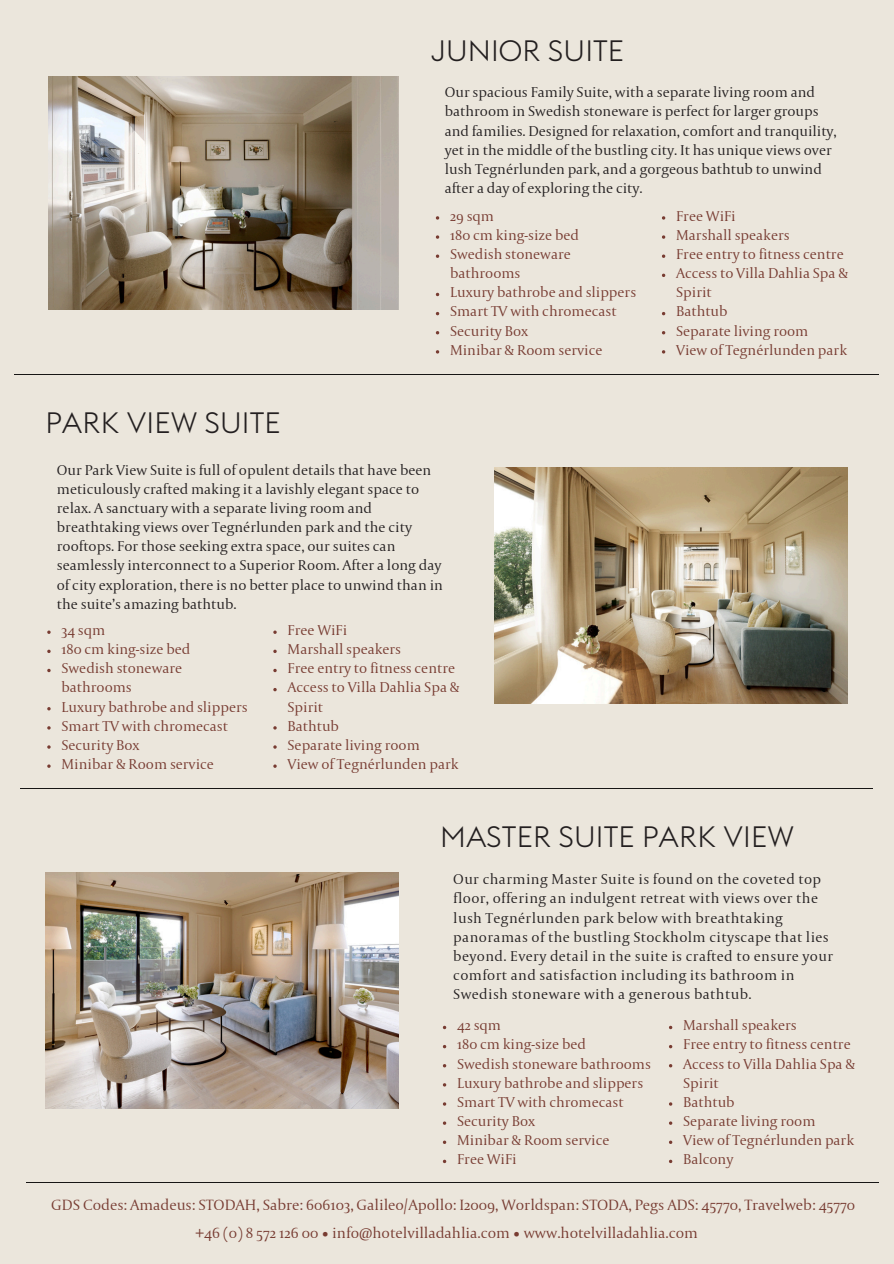
<style>
.page{position:relative;width:894px;height:1264px;background:#fff}
.page>*{position:absolute;margin:0;border:0;box-sizing:border-box;transform-origin:0 0}
.t1{font:300 29.1px "Euclid Flex";letter-spacing:.005em;color:#231f20}
.t2{font:300 15.6px "Capitolium 2";color:#783c32}
.t3{font:300 15px/19.2px "Capitolium 2";color:#783c32}
.t4{font:300 15px/19.2px "Capitolium 2";color:#231f20}
.t5{font:300 15px/19.2px "Capitolium 2";letter-spacing:.025em;color:#231f20}
</style>
<div class="page">
<div style="left:0;top:0;width:893px;height:1263px;background:#ebe6dc"></div>
<hr style="left:15px;top:374px;width:863px;height:1px;background:#171615">
<hr style="left:20px;top:788px;width:852px;height:1px;background:#171615">
<img style="left:494px;top:468px;width:353px;height:235px">
<img style="left:46px;top:872px;width:352px;height:236px">
<hr style="left:27px;top:1181px;width:851px;height:1px;background:#171615">
<img style="left:49px;top:76px;width:349px;height:234px">
<svg style="left:662px;top:216px;width:3px;height:4px"></svg>
<svg style="left:662px;top:235px;width:3px;height:4px"></svg>
<svg style="left:662px;top:254px;width:3px;height:4px"></svg>
<svg style="left:435px;top:216px;width:4px;height:4px"></svg>
<svg style="left:435px;top:235px;width:4px;height:4px"></svg>
<svg style="left:435px;top:254px;width:4px;height:4px"></svg>
<svg style="left:47px;top:630px;width:4px;height:4px"></svg>
<svg style="left:47px;top:649px;width:4px;height:4px"></svg>
<svg style="left:47px;top:668px;width:4px;height:4px"></svg>
<svg style="left:47px;top:707px;width:4px;height:3px"></svg>
<svg style="left:47px;top:726px;width:4px;height:3px"></svg>
<p class="t1" style="left:431px;top:31px;width:194px">JUNIOR SUITE</p>
<p class="t4" style="left:444px;top:84px;width:393px">Our spacious Family Suite, with a separate living room and bathroom in Swedish stoneware is perfect for larger groups and families. Designed for relaxation, comfort and tranquility, yet in the middle of the bustling city. It has unique views over lush Tegnérlunden park, and a gorgeous bathtub to unwind after a day of exploring the city.</p>
<p class="t3" style="left:676px;top:208px;width:61px">Free WiFi</p>
<p class="t3" style="left:676px;top:227px;width:115px">Marshall speakers</p>
<p class="t3" style="left:676px;top:246px;width:169px">Free entry to fitness centre</p>
<p class="t3" style="left:676px;top:265px;width:173px">Access to Villa Dahlia Spa &amp;<br>Spirit</p>
<p class="t3" style="left:676px;top:303px;width:53px">Bathtub</p>
<p class="t3" style="left:676px;top:322px;width:134px">Separate living room</p>
<p class="t3" style="left:676px;top:341px;width:172px">View of Tegnérlunden park</p>
<p class="t3" style="left:450px;top:208px;width:45px">29 sqm</p>
<h1 class="t3" style="left:450px;top:227px;width:130px">180 cm king-size bed</h1>
<p class="t3" style="left:450px;top:246px;width:122px">Swedish stoneware bathrooms</p>
<p class="t3" style="left:450px;top:284px;width:187px">Luxury bathrobe and slippers</p>
<p class="t3" style="left:450px;top:303px;width:168px">Smart TV with chromecast</p>
<p class="t3" style="left:450px;top:322px;width:80px">Security Box</p>
<p class="t3" style="left:450px;top:341px;width:154px">Minibar &amp; Room service</p>
<p class="t1" style="left:46px;top:404px;width:236px">PARK VIEW SUITE</p>
<p class="t4" style="left:57px;top:461px;width:387px">Our Park View Suite is full of opulent details that have been meticulously crafted making it a lavishly elegant space to relax. A sanctuary with a separate living room and breathtaking views over Tegnérlunden park and the city rooftops. For those seeking extra space, our suites can seamlessly interconnect to a Superior Room. After a long day of city exploration, there is no better place to unwind than in the suite’s amazing bathtub.</p>
<p class="t3" style="left:61px;top:622px;width:45px">34 sqm</p>
<p class="t3" style="left:61px;top:641px;width:130px">180 cm king-size bed</p>
<p class="t3" style="left:61px;top:660px;width:122px">Swedish stoneware bathrooms</p>
<p class="t3" style="left:61px;top:698px;width:187px">Luxury bathrobe and slippers</p>
<p class="t3" style="left:61px;top:717px;width:168px">Smart TV with chromecast</p>
<p class="t3" style="left:61px;top:736px;width:80px">Security Box</p>
<p class="t3" style="left:61px;top:756px;width:154px">Minibar &amp; Room service</p>
<p class="t3" style="left:287px;top:622px;width:61px">Free WiFi</p>
<p class="t3" style="left:287px;top:641px;width:115px">Marshall speakers</p>
<p class="t3" style="left:287px;top:660px;width:169px">Free entry to fitness centre</p>
<p class="t3" style="left:287px;top:679px;width:173px">Access to Villa Dahlia Spa &amp;<br>Spirit</p>
<p class="t3" style="left:287px;top:717px;width:53px">Bathtub</p>
<p class="t3" style="left:287px;top:736px;width:134px">Separate living room</p>
<p class="t3" style="left:287px;top:756px;width:172px">View of Tegnérlunden park</p>
<p class="t1" style="left:440px;top:818px;width:355px">MASTER SUITE PARK VIEW</p>
<p class="t5" style="left:453px;top:871px;width:381px">Our charming Master Suite is found on the coveted top floor, offering an indulgent retreat with views over the lush Tegnérlunden park below with breathtaking panoramas of the bustling Stockholm cityscape that lies beyond. Every detail in the suite is crafted to ensure your comfort and satisfaction including its bathroom in Swedish stoneware with a generous bathtub.</p>
<p class="t3" style="left:457px;top:1017px;width:45px">42 sqm</p>
<p class="t3" style="left:457px;top:1036px;width:130px">180 cm king-size bed</p>
<p class="t3" style="left:457px;top:1055px;width:195px">Swedish stoneware bathrooms</p>
<p class="t3" style="left:457px;top:1074px;width:187px">Luxury bathrobe and slippers</p>
<h1 class="t3" style="left:457px;top:1093px;width:168px">Smart TV with chromecast</h1>
<p class="t3" style="left:457px;top:1112px;width:80px">Security Box</p>
<p class="t3" style="left:457px;top:1131px;width:154px">Minibar &amp; Room service</p>
<p class="t3" style="left:457px;top:1151px;width:61px">Free WiFi</p>
<p class="t3" style="left:683px;top:1017px;width:115px">Marshall speakers</p>
<p class="t3" style="left:683px;top:1036px;width:169px">Free entry to fitness centre</p>
<p class="t3" style="left:683px;top:1055px;width:173px">Access to Villa Dahlia Spa &amp;<br>Spirit</p>
<p class="t3" style="left:683px;top:1093px;width:53px">Bathtub</p>
<p class="t3" style="left:683px;top:1112px;width:134px">Separate living room</p>
<p class="t3" style="left:683px;top:1131px;width:172px">View of Tegnérlunden park</p>
<p class="t3" style="left:683px;top:1151px;width:52px">Balcony</p>
<p class="t2" style="left:51px;top:1198px;width:805px">GDS Codes: Amadeus: STODAH, Sabre: 606103, Galileo/Apollo: I2009, Worldspan: STODA, Pegs ADS: 45770, Travelweb: 45770</p>
<p class="t2" style="left:195px;top:1226px;width:504px">+46 (0) 8 572 126 00 • info@hotelvilladahlia.com • www.hotelvilladahlia.com</p>
</div>
